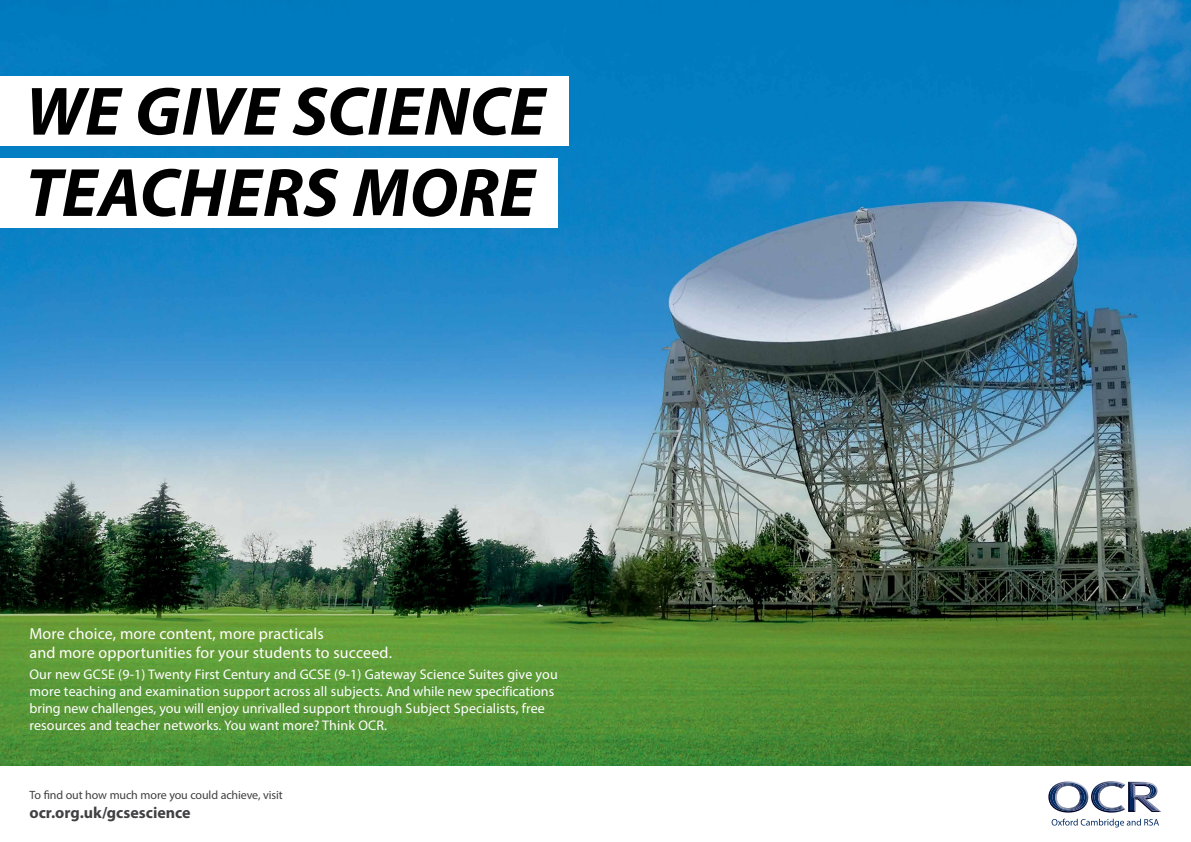
<style>
.page{position:relative;width:1191px;height:842px;background:#fff}
.page>*{position:absolute;margin:0;border:0;box-sizing:border-box;transform-origin:0 0}
.t1{font:italic 700 68.9px/81.3px "Myriad Pro";letter-spacing:.005em;color:#000}
.t2{font:16px/19.2px "Myriad Pro";letter-spacing:.01em;color:#fff}
.t3{font:700 16px "Myriad Pro";color:#414042}
.t4{font:14px/16.8px "Myriad Pro";letter-spacing:.01em;color:#fff}
.t5{font:12px "Myriad Pro";letter-spacing:-.01em;color:#414042}
</style>
<div class="page">
<svg style="left:1048px;top:781px;width:113px;height:31px"></svg>
<svg style="left:1051px;top:819px;width:108px;height:8px"></svg>
<img style="left:0;top:0;width:1191px;height:765px">
<div style="left:0;top:77px;width:568px;height:69px;background:#fff"></div>
<div style="left:0;top:158px;width:557px;height:70px;background:#fff"></div>
<h1 class="t1" style="left:25px;top:69px;width:521px">WE GIVE SCIENCE<br>TEACHERS MORE</h1>
<p class="t2" style="left:29px;top:624px;width:364px">More choice, more content, more practicals<br>and more opportunities for your students to succeed.</p>
<p class="t4" style="left:29px;top:666px;width:530px">Our new GCSE (9-1) Twenty First Century and GCSE (9-1) Gateway Science Suites give you more teaching and examination support across all subjects. And while new specifications bring new challenges, you will enjoy unrivalled support through Subject Specialists, free resources and teacher networks. You want more? Think OCR.</p>
<p class="t5" style="left:29px;top:787px;width:255px">To nd out how much more you could achieve, visit</p>
<p class="t3" style="left:29px;top:802px;width:163px">ocr.org.uk/gcsescience</p>
</div>
